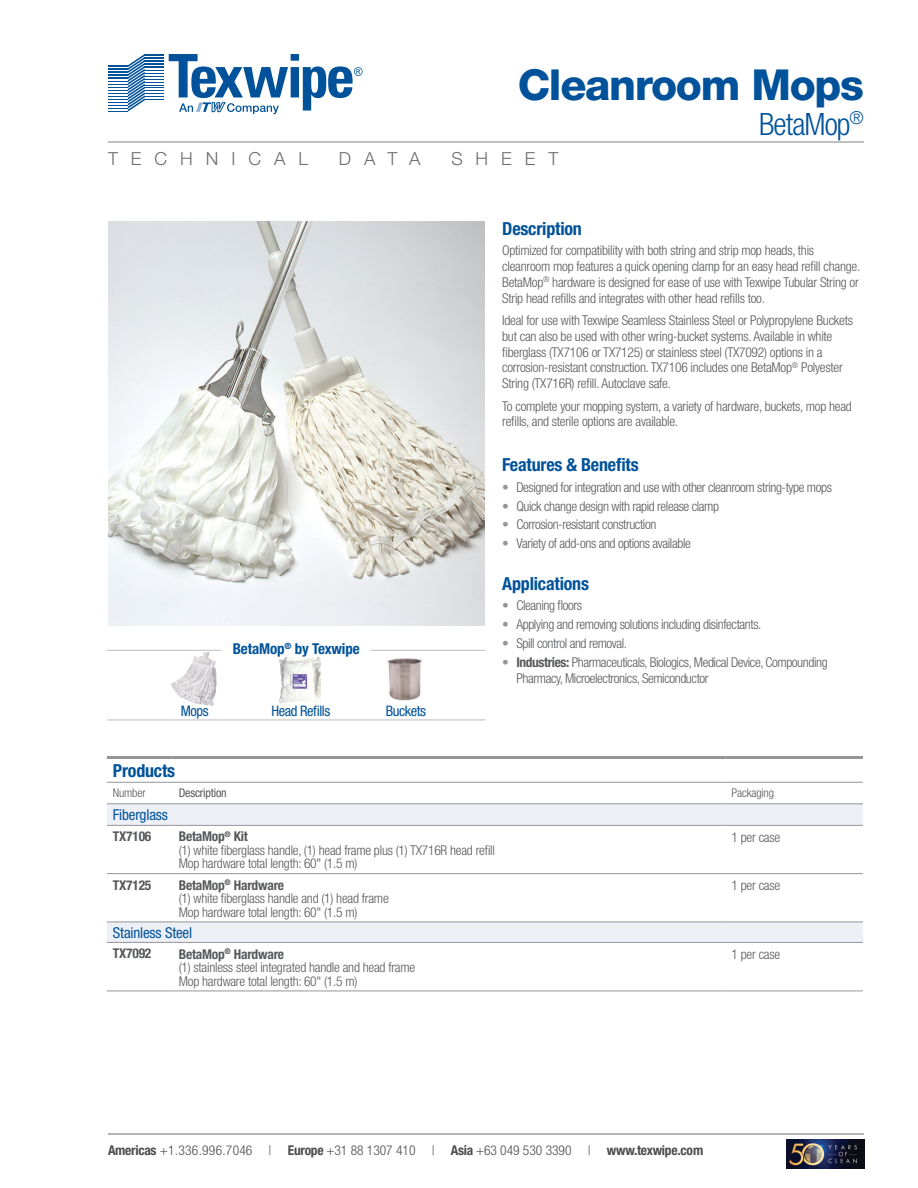
<style>
.page{position:relative;width:918px;height:1188px;background:#fff}
.page>*{position:absolute;margin:0;border:0;box-sizing:border-box;transform-origin:0 0}
.t1{font:800 42.75px "Helvetica Neue";letter-spacing:-.03em;color:#01529a}
.t2{font:300 condensed 30.75px "Helvetica Neue";letter-spacing:-.03em;color:#01529a}
.t3{font:700 condensed 18px "Helvetica Neue";letter-spacing:-.01em;color:#01529a}
.t4{font:300 18px "Helvetica Neue";letter-spacing:.72em;color:#6c6d70}
.t5{font:condensed 15px "Helvetica Neue";letter-spacing:-.01em;color:#01529a}
.t6{font:700 condensed 15px "Helvetica Neue";letter-spacing:-.01em;color:#01529a}
.t7{font:condensed 14.4px "Helvetica Neue";letter-spacing:-.03em;color:#01529a}
.t8{font:300 condensed 13.5px/15.8px "Helvetica Neue";letter-spacing:-.015em;color:#57585a}
.t9{font:300 condensed 13.5px "Helvetica Neue";color:#4b4c4d}
.t10{font:700 condensed 13.5px "Helvetica Neue";letter-spacing:-.015em;color:#57585a}
.t11{font:300 condensed 12px "Helvetica Neue";letter-spacing:-.015em;color:#57585a}
.t12{font:condensed 12px "Helvetica Neue";letter-spacing:-.015em;color:#57585a}
.s1{color:#939598}
.s2{font-weight:700;color:#939598}
.s3{font-weight:700}
</style>
<div class="page">
<svg style="left:108px;top:54px;width:255px;height:60px"></svg>
<hr style="left:108px;top:142px;width:756px;height:1px;background:#808285">
<img style="left:108px;top:221px;width:377px;height:404px">
<svg style="left:107px;top:804px;width:756px;height:138px"></svg>
<hr style="left:107px;top:803px;width:66px;height:1px;background:#939598">
<hr style="left:173px;top:803px;width:553px;height:1px;background:#939598">
<hr style="left:726px;top:803px;width:137px;height:1px;background:#939598">
<hr style="left:107px;top:825px;width:66px;height:1px;background:#939598">
<hr style="left:173px;top:825px;width:553px;height:1px;background:#939598">
<hr style="left:726px;top:825px;width:137px;height:1px;background:#939598">
<hr style="left:107px;top:873px;width:66px;height:1px;background:#939598">
<hr style="left:173px;top:873px;width:553px;height:1px;background:#939598">
<hr style="left:726px;top:873px;width:137px;height:1px;background:#939598">
<hr style="left:107px;top:922px;width:66px;height:1px;background:#939598">
<hr style="left:173px;top:922px;width:553px;height:1px;background:#939598">
<hr style="left:726px;top:922px;width:137px;height:1px;background:#939598">
<hr style="left:107px;top:942px;width:66px;height:1px;background:#939598">
<hr style="left:173px;top:942px;width:553px;height:1px;background:#939598">
<hr style="left:726px;top:942px;width:137px;height:1px;background:#939598">
<hr style="left:107px;top:991px;width:66px;height:1px;background:#939598">
<hr style="left:173px;top:991px;width:553px;height:1px;background:#939598">
<hr style="left:726px;top:991px;width:137px;height:1px;background:#939598">
<hr style="left:107px;top:756px;width:66px;height:3px;background:#939598">
<hr style="left:173px;top:756px;width:553px;height:3px;background:#939598">
<hr style="left:107px;top:782px;width:66px;height:1px;background:#939598">
<hr style="left:173px;top:782px;width:553px;height:1px;background:#939598">
<hr style="left:726px;top:756px;width:137px;height:3px;background:#939598">
<hr style="left:726px;top:782px;width:137px;height:1px;background:#939598">
<hr style="left:108px;top:1134px;width:756px;height:1px;background:#6c6d70">
<img style="left:787px;top:1139px;width:77px;height:30px">
<img style="left:386px;top:658px;width:37px;height:43px">
<hr style="left:107px;top:650px;width:378px;height:1px;background:#bcbdc0">
<div style="left:222px;top:643px;width:149px;height:18px;background:#fff"></div>
<img style="left:279px;top:657px;width:42px;height:47px">
<hr style="left:107px;top:720px;width:378px;height:1px;background:#bcbdc0">
<img style="left:171px;top:652px;width:46px;height:54px">
<h1 class="t1" style="left:518px;top:60px;width:348px">Cleanroom Mops</h1>
<h2 class="t2" style="left:759px;top:106px;width:106px">BetaMop<sup>®</sup></h2>
<h3 class="t4" style="left:108px;top:148px;width:202px">TECHNICAL</h3>
<h3 class="t4" style="left:339px;top:148px;width:83px">DATA</h3>
<h3 class="t4" style="left:451px;top:148px;width:109px">SHEET</h3>
<p class="t6" style="left:233px;top:640px;width:128px">BetaMop<sup>®</sup> by Texwipe</p>
<p class="t7" style="left:181px;top:702px;width:29px">Mops</p>
<p class="t7" style="left:272px;top:702px;width:60px">Head Refills</p>
<p class="t7" style="left:386px;top:702px;width:42px">Buckets</p>
<h3 class="t3" style="left:502px;top:218px;width:81px">Description</h3>
<p class="t8" style="left:502px;top:243px;width:360px">Optimized for compatibility with both string and strip mop heads, this cleanroom mop features a quick opening clamp for an easy head refill change.<br>BetaMop<sup>®</sup> hardware is designed for ease of use with Texwipe Tubular String or Strip head refills and integrates with other head refills too.</p>
<p class="t8" style="left:502px;top:312px;width:352px">Ideal for use with Texwipe Seamless Stainless Steel or Polypropylene Buckets but can also be used with other wring-bucket systems. Available in white fiberglass (TX7106 or TX7125) or stainless steel (TX7092) options in a corrosion-resistant construction. TX7106 includes one BetaMop<sup>®</sup> Polyester String (TX716R) refill. Autoclave safe.</p>
<p class="t8" style="left:502px;top:398px;width:351px">To complete your mopping system, a variety of hardware, buckets, mop head refills, and sterile options are available.</p>
<h3 class="t3" style="left:502px;top:454px;width:138px">Features &amp; Benefits</h3>
<p class="t8" style="left:502px;top:479px;width:331px"><span class="s1">•</span> Designed for integration and use with other cleanroom string-type mops</p>
<p class="t8" style="left:502px;top:498px;width:218px"><span class="s1">•</span> Quick change design with rapid release clamp</p>
<p class="t8" style="left:502px;top:517px;width:156px"><span class="s1">•</span> Corrosion-resistant construction</p>
<p class="t8" style="left:502px;top:536px;width:190px"><span class="s1">•</span> Variety of add-ons and options available</p>
<h3 class="t3" style="left:502px;top:573px;width:88px">Applications</h3>
<p class="t8" style="left:502px;top:597px;width:81px"><span class="s1">•</span> Cleaning floors</p>
<p class="t8" style="left:502px;top:616px;width:261px"><span class="s1">•</span> Applying and removing solutions including disinfectants.</p>
<p class="t8" style="left:502px;top:635px;width:126px"><span class="s1">•</span> Spill control and removal.</p>
<p class="t8" style="left:516px;top:654px;width:313px;text-indent:-14px"><span class="s2">•</span> <span class="s3">Industries:</span> Pharmaceuticals, Biologics, Medical Device, Compounding<br>Pharmacy, Microelectronics, Semiconductor</p>
<h3 class="t3" style="left:113px;top:760px;width:64px">Products</h3>
<p class="t11" style="left:113px;top:786px;width:34px">Number</p>
<p class="t12" style="left:179px;top:786px;width:49px">Description</p>
<p class="t11" style="left:732px;top:786px;width:44px">Packaging</p>
<p class="t5" style="left:113px;top:806px;width:57px">Fiberglass</p>
<p class="t10" style="left:113px;top:828px;width:40px">TX7106</p>
<p class="t8" style="left:179px;top:830px;width:318px;line-height:13.5px"><span class="s3">BetaMop</span><sup>®</sup> <span class="s3">Kit<br></span>(1) white fiberglass handle, (1) head frame plus (1) TX716R head refill<br>Mop hardware total length: 60" (1.5 m)</p>
<p class="t8" style="left:732px;top:829px;width:50px">1 per case</p>
<p class="t10" style="left:113px;top:877px;width:40px">TX7125</p>
<p class="t8" style="left:179px;top:878px;width:211px;line-height:13.5px"><span class="s3">BetaMop</span><sup>®</sup> <span class="s3">Hardware<br></span>(1) white fiberglass handle and (1) head frame<br>Mop hardware total length: 60" (1.5 m)</p>
<p class="t8" style="left:732px;top:877px;width:50px">1 per case</p>
<p class="t5" style="left:113px;top:924px;width:81px">Stainless Steel</p>
<p class="t10" style="left:113px;top:945px;width:40px">TX7092</p>
<p class="t8" style="left:179px;top:947px;width:238px;line-height:13.5px"><span class="s3">BetaMop</span><sup>®</sup> <span class="s3">Hardware<br></span>(1) stainless steel integrated handle and head frame<br>Mop hardware total length: 60" (1.5 m)</p>
<p class="t8" style="left:732px;top:946px;width:50px">1 per case</p>
<p class="t9" style="left:108px;top:1143px;width:597px"><span class="s3">Americas</span> +1.336.996.7046 | <span class="s3">Europe</span> +31 88 1307 410 | <span class="s3">Asia</span> +63 049 530 3390 | <span class="s3">www.texwipe.com</span></p>
</div>
